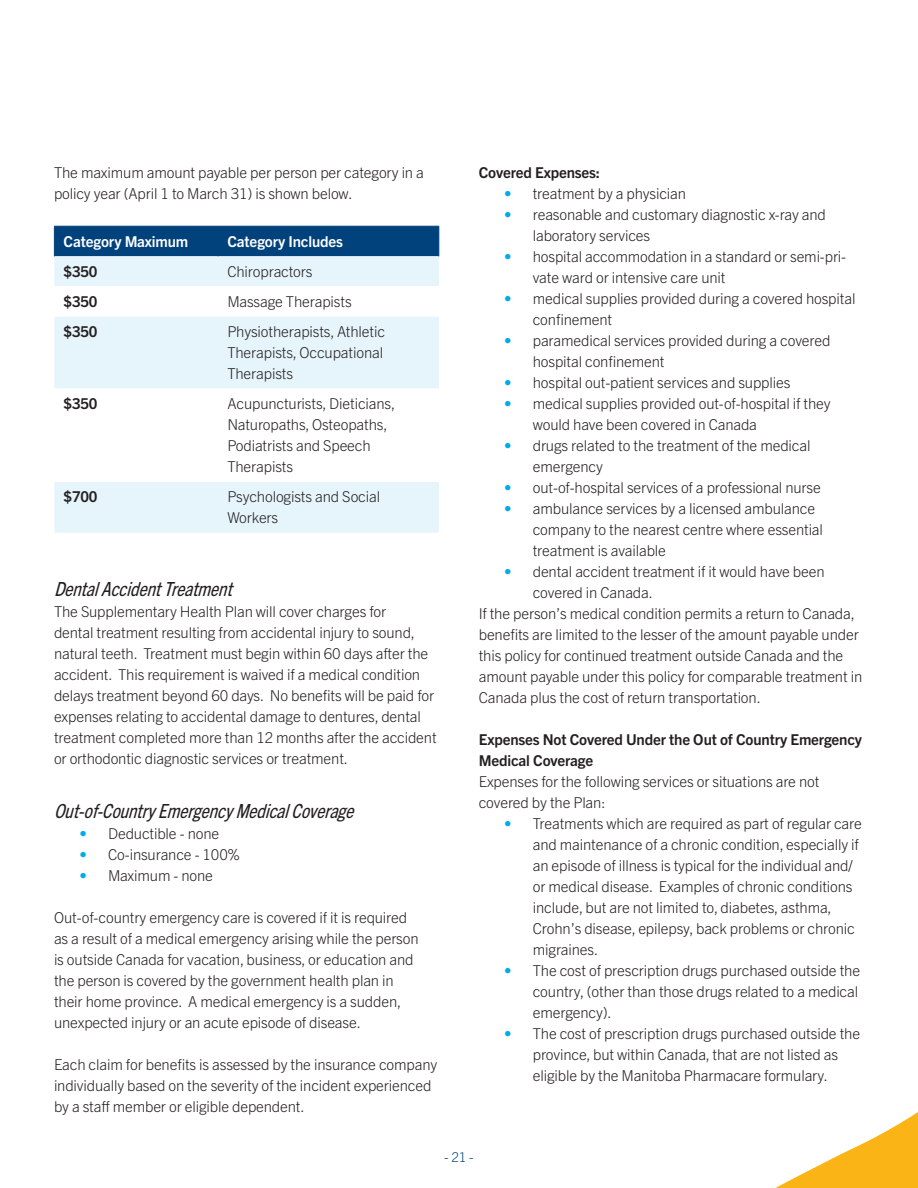
<style>
.page{position:relative;width:918px;height:1188px;background:#fff}
.page>*{position:absolute;margin:0;border:0;box-sizing:border-box;transform-origin:0 0}
.t1{font:italic condensed 19.5px "Trade Gothic Next LT Pro";color:#231f20}
.t2{font:300 15px/21px "Trade Gothic Next LT Pro";letter-spacing:-.01em;color:#231f20}
.t3{font:700 15px/21px "Trade Gothic Next LT Pro";letter-spacing:-.01em;color:#231f20}
.t4{font:700 15px "Trade Gothic Next LT Pro";letter-spacing:-.01em;color:#fff}
.t5{font:300 13.5px "Trade Gothic Next LT Pro";color:#01427c}
.s1{color:#00abe7}
</style>
<div class="page">
<svg style="left:775px;top:1112px;width:143px;height:76px"></svg>
<div style="left:54px;top:256px;width:385px;height:277px;background:#e6f4fb"></div>
<svg style="left:54px;top:286px;width:385px;height:196px"></svg>
<div style="left:54px;top:226px;width:385px;height:30px;background:#01427c"></div>
<p class="t2" style="left:54px;top:161px;width:371px">The maximum amount payable per person per category in a policy year (April 1 to March 31) is shown below.</p>
<p class="t4" style="left:64px;top:231px;width:126px">Category Maximum</p>
<p class="t4" style="left:227px;top:231px;width:117px">Category Includes</p>
<p class="t3" style="left:64px;top:260px;width:35px">$350</p>
<p class="t2" style="left:227px;top:260px;width:87px">Chiropractors</p>
<p class="t3" style="left:64px;top:290px;width:35px">$350</p>
<p class="t2" style="left:227px;top:290px;width:126px">Massage Therapists</p>
<p class="t3" style="left:64px;top:320px;width:35px">$350</p>
<p class="t2" style="left:227px;top:320px;width:159px">Physiotherapists, Athletic<br>Therapists, Occupational<br>Therapists</p>
<p class="t3" style="left:64px;top:392px;width:35px">$350</p>
<p class="t2" style="left:227px;top:392px;width:169px">Acupuncturists, Dieticians,<br>Naturopaths, Osteopaths,<br>Podiatrists and Speech<br>Therapists</p>
<p class="t3" style="left:64px;top:486px;width:35px">$700</p>
<p class="t2" style="left:227px;top:486px;width:154px">Psychologists and Social<br>Workers</p>
<p class="t1" style="left:54px;top:575px;width:186px">DentalAccidentTreatment</p>
<p class="t2" style="left:54px;top:600px;width:384px">The Supplementary Health Plan will cover charges for<br>dental treatment resulting from accidental injury to sound, natural teeth. Treatment must begin within 60 days after the accident. This requirement is waived if a medical condition delays treatment beyond 60 days. No benefits will be paid for expenses relating to accidental damage to dentures, dental treatment completed more than 12 months after the accident or orthodontic diagnostic services or treatment.</p>
<p class="t1" style="left:54px;top:797px;width:307px">Out-of-CountryEmergencyMedicalCoverage</p>
<p class="t2" style="left:80px;top:822px;width:141px"><span class="s1">•</span> Deductible - none</p>
<p class="t2" style="left:80px;top:843px;width:162px"><span class="s1">•</span> Co-insurance - 100%</p>
<p class="t2" style="left:80px;top:864px;width:135px"><span class="s1">•</span> Maximum - none</p>
<p class="t2" style="left:54px;top:906px;width:366px">Out-of-country emergency care is covered if it is required as a result of a medical emergency arising while the person is outside Canada for vacation, business, or education and the person is covered by the government health plan in their home province. A medical emergency is a sudden, unexpected injury or an acute episode of disease.</p>
<p class="t2" style="left:54px;top:1053px;width:385px">Each claim for benefits is assessed by the insurance company individually based on the severity of the incident experienced by a staff member or eligible dependent.</p>
<p class="t3" style="left:479px;top:161px;width:123px">Covered Expenses:</p>
<p class="t2" style="left:504px;top:182px;width:183px"><span class="s1">•</span> treatment by a physician</p>
<p class="t2" style="left:533px;top:203px;width:295px;text-indent:-28px"><span class="s1">•</span> reasonable and customary diagnostic x-ray and laboratory services</p>
<p class="t2" style="left:533px;top:245px;width:315px;text-indent:-28px"><span class="s1">•</span> hospital accommodation in a standard or semi-pri&shy;vate ward or intensive care unit</p>
<p class="t2" style="left:533px;top:287px;width:324px;text-indent:-28px"><span class="s1">•</span> medical supplies provided during a covered hospital confinement</p>
<p class="t2" style="left:533px;top:329px;width:299px;text-indent:-28px"><span class="s1">•</span> paramedical services provided during a covered hospital confinement</p>
<p class="t2" style="left:504px;top:371px;width:288px"><span class="s1">•</span> hospital out-patient services and supplies</p>
<p class="t2" style="left:533px;top:392px;width:299px;text-indent:-28px"><span class="s1">•</span> medical supplies provided out-of-hospital if they would have been covered in Canada</p>
<p class="t2" style="left:533px;top:434px;width:279px;text-indent:-28px"><span class="s1">•</span> drugs related to the treatment of the medical emergency</p>
<p class="t2" style="left:504px;top:476px;width:318px"><span class="s1">•</span> out-of-hospital services of a professional nurse</p>
<p class="t2" style="left:533px;top:497px;width:292px;text-indent:-28px"><span class="s1">•</span> ambulance services by a licensed ambulance company to the nearest centre where essential treatment is available</p>
<p class="t2" style="left:533px;top:560px;width:293px;text-indent:-28px"><span class="s1">•</span> dental accident treatment if it would have been covered in Canada.</p>
<p class="t2" style="left:479px;top:602px;width:385px">If the person’s medical condition permits a return to Canada, benefits are limited to the lesser of the amount payable under this policy for continued treatment outside Canada and the amount payable under this policy for comparable treatment in Canada plus the cost of return transportation.</p>
<p class="t3" style="left:479px;top:728px;width:385px">Expenses Not Covered Under the Out of Country Emergency<br>Medical Coverage</p>
<p class="t2" style="left:479px;top:770px;width:342px">Expenses for the following services or situations are not covered by the Plan:</p>
<p class="t2" style="left:533px;top:812px;width:331px;text-indent:-28px"><span class="s1">•</span> Treatments which are required as part of regular care and maintenance of a chronic condition, especially if an episode of illness is typical for the individual and/ or medical disease. Examples of chronic conditions include, but are not limited to, diabetes, asthma, Crohn’s disease, epilepsy, back problems or chronic migraines.</p>
<p class="t2" style="left:533px;top:959px;width:329px;text-indent:-28px"><span class="s1">•</span> The cost of prescription drugs purchased outside the country, (other than those drugs related to a medical emergency).</p>
<p class="t2" style="left:504px;top:1022px;width:357px;text-align:center"><span class="s1">•</span> The cost of prescription drugs purchased outside the province, but within Canada, that are not listed as<br>eligible by the Manitoba Pharmacare formulary.</p>
<p class="t5" style="left:444px;top:1148px;width:31px">- 21 -</p>
</div>
